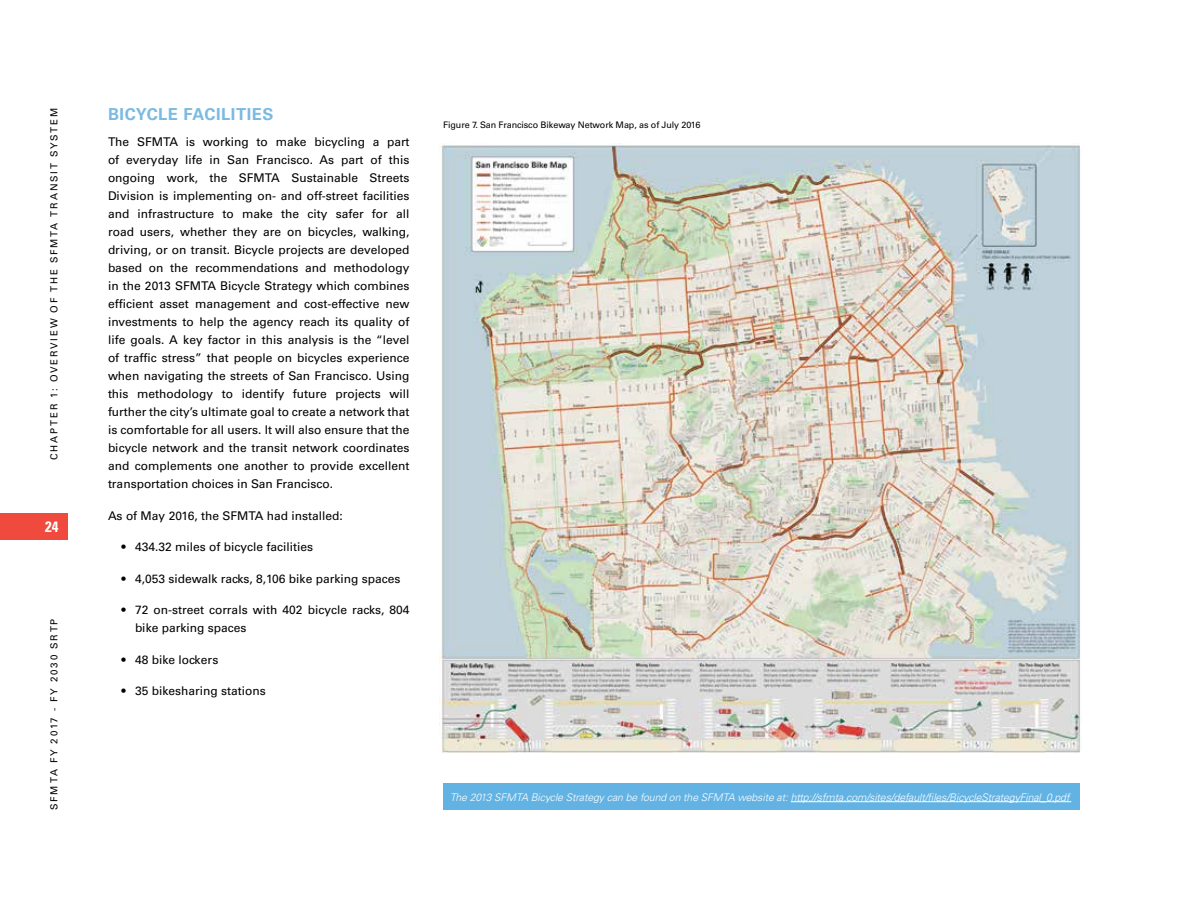
<style>
.page{position:relative;width:1188px;height:918px;background:#fff}
.page>*{position:absolute;margin:0;border:0;box-sizing:border-box;transform-origin:0 0}
.t1{font:700 16.5px "Univers";letter-spacing:.03em;color:#7bbae2}
.t2{font:700 condensed 15px "Univers";color:#fff}
.t3{font:12px/18px "Univers";color:#000;text-align:justify}
.t4{font:italic 300 10.5px "Univers";letter-spacing:-.01em;color:#fff}
.t5{font:9.75px "Univers";letter-spacing:.185em;color:#000}
.t6{font:9px "Univers";letter-spacing:-.01em;color:#000}
</style>
<div class="page">
<div style="left:0;top:513px;width:68px;height:27px;background:#f0493e"></div>
<img style="left:440px;top:144px;width:640px;height:608px">
<div style="left:443px;top:783px;width:637px;height:27px;background:#62b3e4"></div>
<hr style="left:791px;top:801px;width:280px;height:1px;background:#fff">
<p class="t5" style="left:48px;top:460px;width:354px;rotate:-90deg">CHAPTER 1: OVERVIEW OF THE SFMTA TRANSIT SYSTEM</p>
<p class="t2" style="left:45px;top:518px;width:15px">24</p>
<p class="t5" style="left:48px;top:810px;width:193px;rotate:-90deg">SFMTA FY 2017 - FY 2030 SRTP</p>
<h1 class="t1" style="left:108px;top:105px;width:167px">BICYCLE FACILITIES</h1>
<p class="t3" style="left:108px;top:133px;width:303px">The SFMTA is working to make bicycling a part of everyday life in San Francisco. As part of this ongoing work, the SFMTA Sustainable Streets Division is implementing on- and off-street facilities and infrastructure to make the city safer for all road users, whether they are on bicycles, walking, driving, or on transit. Bicycle projects are developed based on the recommendations and methodology in the 2013 SFMTA Bicycle Strategy which combines efficient asset management and cost-effective new investments to help the agency reach its quality of life goals. A key factor in this analysis is the “level of traffic stress” that people on bicycles experience when navigating the streets of San Francisco. Using this methodology to identify future projects will further the city’s ultimate goal to create a network that is comfortable for all users. It will also ensure that the bicycle network and the transit network coordinates and complements one another to provide excellent transportation choices in San Francisco.</p>
<p class="t3" style="left:108px;top:507px;width:236px">As of May 2016, the SFMTA had installed:</p>
<p class="t3" style="left:122px;top:538px;width:193px">• 434.32 miles of bicycle facilities</p>
<p class="t3" style="left:122px;top:570px;width:281px">• 4,053 sidewalk racks, 8,106 bike parking spaces</p>
<p class="t3" style="left:135px;top:601px;width:276px;text-indent:-14px">• 72 on-street corrals with 402 bicycle racks, 804 bike parking spaces</p>
<p class="t3" style="left:122px;top:651px;width:98px">• 48 bike lockers</p>
<p class="t3" style="left:122px;top:682px;width:146px">• 35 bikesharing stations</p>
<p class="t6" style="left:443px;top:120px;width:259px">Figure 7. San Francisco Bikeway Network Map, as of July 2016</p>
<p class="t4" style="left:450px;top:791px;width:621px">The 2013 SFMTA Bicycle Strategy can be found on the SFMTA website at: http://sfmta.com/sites/default/files/BicycleStrategyFinal_0.pdf</p>
</div>
